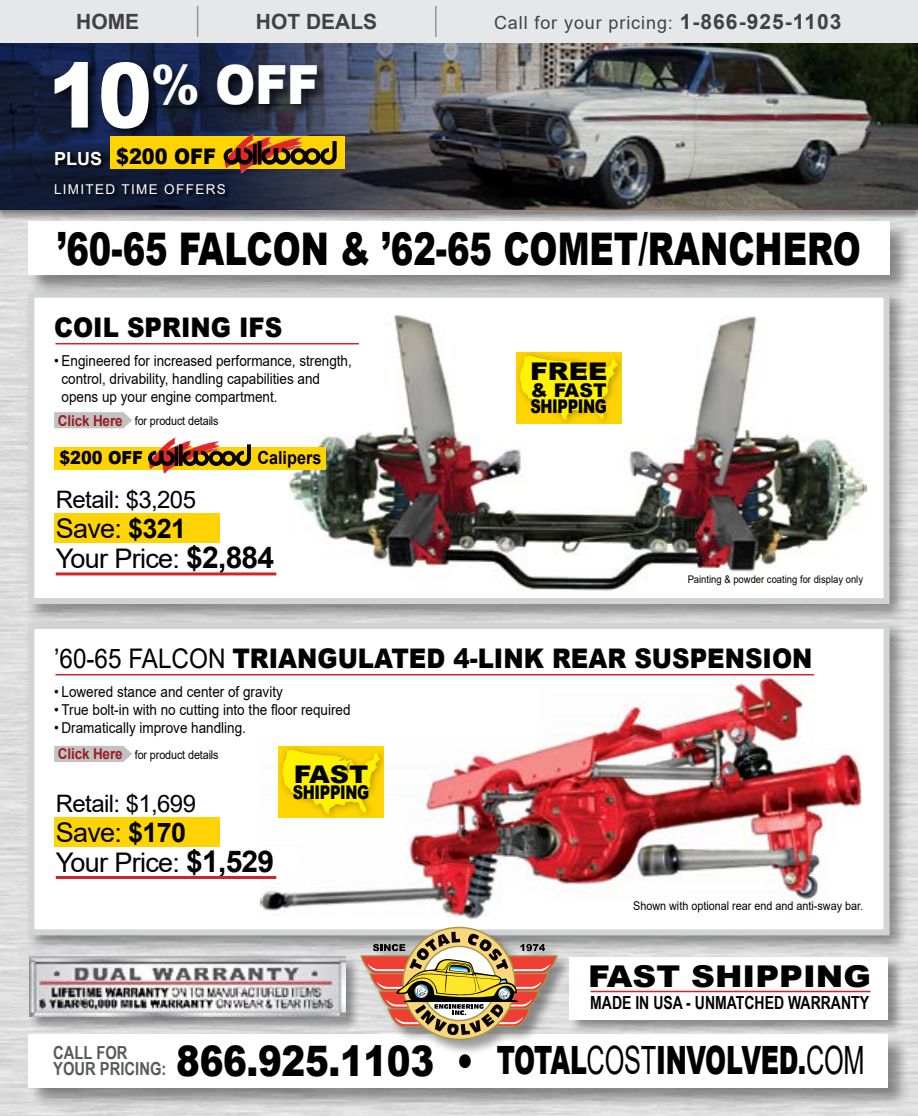
<style>
.page{position:relative;width:918px;height:1116px;background:#fff}
.page>*{position:absolute;margin:0;border:0;box-sizing:border-box;transform-origin:0 0}
.t1{font:900 54px "Arial";color:#fff;scale:.9 1}
.t2{font:900 45px "Arial";color:#000;scale:.75 1}
.t3{font:900 39px "Arial";letter-spacing:-.01em;color:#000;scale:.65 1}
.t4{font:900 30px "Arial";color:#000;scale:1.1 1}
.t5{font:900 27px "Arial";color:#000;scale:.9 1}
.t6{font:27px/30px "Arial";letter-spacing:-.025em;color:#000}
.t7{font:900 24.3px "Arial";color:#000;scale:1.1 1}
.t8{font:24px "Arial";letter-spacing:-.025em;color:#000}
.t9{font:900 21.45px "Arial";color:#000;scale:.9 1}
.t10{font:700 21px "Arial";color:#414042}
.t11{font:900 18.9px/16.2px "Arial";letter-spacing:-.025em;color:#000}
.t12{font:900 18.9px "Arial";letter-spacing:-.025em;color:#000;scale:.77 1}
.t13{font:18px "Arial";letter-spacing:.05em;color:#414042}
.t14{font:700 18px "Arial Narrow";color:#000;scale:.95 1}
.t15{font:700 18px/16.5px "Arial Narrow";color:#58595b}
.t16{font:700 18px "Arial";color:#000;scale:.9 1}
.t17{font:900 18px "Arial";color:#000;scale:.9 1}
.t18{font:15px/18px "Arial";color:#000;scale:.9 1}
.t19{font:13.5px "Arial";letter-spacing:.1em;color:#fff}
.t20{font:12px "Arial";color:#000;scale:.9 1}
.t21{font:10.5px "Arial";color:#000;scale:.9 1}
.s1{font-weight:700;font-size:21px}
.s2{font-size:90px}
.s3{font-weight:700;font-size:18px;color:#fff}
.s4{font-weight:700;font-size:15px;color:#9c1d24}
.s5{font-weight:700}
.s6{font-weight:700;font-size:30px}
.s7{font-weight:400}
.s8{font-size:42px}
</style>
<div class="page">
<div style="left:0;top:44px;width:918px;height:177px;background:#000;opacity:.4"></div>
<img style="left:0;top:43px;width:918px;height:166px">
<div style="left:52px;top:59px;width:278px;height:82px;background:#000;opacity:.75"></div>
<div style="left:56px;top:184px;width:174px;height:14px;background:#000;opacity:.75"></div>
<div style="left:56px;top:152px;width:50px;height:17px;background:#000;opacity:.75"></div>
<div style="left:110px;top:136px;width:234px;height:33px;background:#ffd400"></div>
<svg style="left:224px;top:133px;width:112px;height:40px"></svg>
<div style="left:24px;top:618px;width:884px;height:335px;background:#000;opacity:.4"></div>
<div style="left:28px;top:622px;width:862px;height:313px;background:#fff;border:6px solid #d1d3d4"></div>
<div style="left:24px;top:287px;width:884px;height:335px;background:#000;opacity:.4"></div>
<div style="left:28px;top:291px;width:862px;height:313px;background:#fff;border:6px solid #d1d3d4"></div>
<div style="left:27px;top:220px;width:884px;height:77px;background:#000;opacity:.4"></div>
<div style="left:28px;top:221px;width:862px;height:54px;background:#fff"></div>
<img style="left:288px;top:315px;width:578px;height:276px">
<img style="left:260px;top:676px;width:602px;height:243px">
<hr style="left:56px;top:343px;width:303px;height:1px;background:#d2232a">
<hr style="left:56px;top:673px;width:758px;height:2px;background:#d2232a">
<div style="left:276px;top:743px;width:111px;height:78px;background:#000;opacity:.3"></div>
<svg style="left:282px;top:749px;width:98px;height:64px;background:#f9e100"></svg>
<svg style="left:54px;top:412px;width:78px;height:16px"></svg>
<svg style="left:54px;top:745px;width:78px;height:16px"></svg>
<div style="left:514px;top:350px;width:111px;height:78px;background:#000;opacity:.3"></div>
<svg style="left:520px;top:355px;width:98px;height:64px;background:#f9e100"></svg>
<div style="left:54px;top:513px;width:166px;height:30px;background:#ffd400"></div>
<div style="left:54px;top:543px;width:245px;height:29px;background:#fff"></div>
<hr style="left:56px;top:572px;width:220px;height:3px;background:#d2232a">
<div style="left:54px;top:816px;width:166px;height:30px;background:#ffd400"></div>
<div style="left:54px;top:847px;width:245px;height:28px;background:#fff"></div>
<hr style="left:56px;top:875px;width:220px;height:3px;background:#d2232a">
<div style="left:0;top:0;width:918px;height:43px;background:#e6e7e8"></div>
<hr style="left:197px;top:6px;width:1px;height:31px;background:#939598">
<hr style="left:435px;top:6px;width:2px;height:31px;background:#939598">
<div style="left:27px;top:1033px;width:882px;height:76px;background:#000;opacity:.4"></div>
<div style="left:28px;top:1034px;width:860px;height:53px;background:#fff"></div>
<div style="left:569px;top:956px;width:335px;height:78px;background:#000;opacity:.4"></div>
<div style="left:569px;top:956px;width:319px;height:62px;background:#fff"></div>
<hr style="left:591px;top:990px;width:279px;height:1px;background:#d2232a">
<div style="left:360px;top:926px;width:213px;height:129px;background:#000;opacity:.4"></div>
<svg style="left:361px;top:931px;width:196px;height:104px;background:#b99775"></svg>
<div style="left:29px;top:956px;width:331px;height:75px;background:#000;opacity:.4"></div>
<img style="left:29px;top:956px;width:317px;height:60px">
<div style="left:54px;top:447px;width:272px;height:22px;background:#ffd400"></div>
<svg style="left:148px;top:437px;width:103px;height:36px"></svg>
<h3 class="t10" style="left:76px;top:7px;width:65px">HOME</h3>
<h3 class="t10" style="left:256px;top:7px;width:123px">HOT DEALS</h3>
<p class="t13" style="left:494px;top:11px;width:349px">Call for your pricing: <span class="s1">1-866-925-1103</span></p>
<h1 class="t1" style="left:48px;top:46px;width:303px"><span class="s2">10</span>% OFF</h1>
<h3 class="t9" style="left:54px;top:141px;width:181px"><span class="s3">PLUS</span> $200 OFF</h3>
<p class="t19" style="left:54px;top:179px;width:173px">LIMITED TIME OFFERS</p>
<h2 class="t2" style="left:57px;top:216px;width:1073px">’60-65 FALCON &amp; ’62-65 COMET/RANCHERO</h2>
<h3 class="t5" style="left:54px;top:307px;width:255px">COIL SPRING IFS</h3>
<p class="t18" style="left:62px;top:351px;width:324px;text-indent:-8px">• Engineered for increased performance, strength, control, drivability, handling capabilities and opens up your engine compartment.</p>
<p class="t20" style="left:58px;top:412px;width:180px"><span class="s4">Click Here</span> for product details</p>
<p class="t17" style="left:59px;top:444px;width:95px">$200 OFF</p>
<p class="t16" style="left:257px;top:445px;width:73px">Calipers</p>
<h3 class="t8" style="left:56px;top:483px;width:142px">Retail: $3,205</h3>
<h3 class="t6" style="left:56px;top:513px;width:220px">Save: <span class="s5">$321<br></span>Your Price: <span class="s6">$2,884</span></h3>
<h3 class="t7" style="left:530px;top:354px;width:72px">FREE</h3>
<p class="t11" style="left:530px;top:381px;width:78px">&amp; FAST<br>SHIPPING</p>
<p class="t21" style="left:688px;top:572px;width:196px">Painting &amp; powder coating for display only</p>
<h3 class="t5" style="left:54px;top:638px;width:844px"><span class="s7">’60-65 FALCON</span> TRIANGULATED 4-LINK REAR SUSPENSION</h3>
<p class="t18" style="left:54px;top:682px;width:256px">• Lowered stance and center of gravity</p>
<p class="t18" style="left:54px;top:700px;width:331px">• True bolt-in with no cutting into the floor required</p>
<p class="t18" style="left:54px;top:718px;width:215px">• Dramatically improve handling.</p>
<p class="t20" style="left:58px;top:746px;width:180px"><span class="s4">Click Here</span> for product details</p>
<h3 class="t8" style="left:56px;top:786px;width:142px">Retail: $1,699</h3>
<h3 class="t6" style="left:56px;top:816px;width:220px">Save: <span class="s5">$170<br></span>Your Price: <span class="s6">$1,529</span></h3>
<h3 class="t7" style="left:294px;top:756px;width:69px">FAST</h3>
<p class="t12" style="left:293px;top:778px;width:101px">SHIPPING</p>
<p class="t20" style="left:633px;top:897px;width:257px">Shown with optional rear end and anti-sway bar.</p>
<h3 class="t4" style="left:588px;top:954px;width:259px">FAST SHIPPING</h3>
<p class="t14" style="left:590px;top:988px;width:295px">MADE IN USA - UNMATCHED WARRANTY</p>
<p class="t15" style="left:53px;top:1043px;width:115px">CALL FOR<br>YOUR PRICING:</p>
<h3 class="t3" style="left:176px;top:1031px;width:1061px"><span class="s8">866.925.1103 •</span> TOTAL<span class="s7">COST</span>INVOLVED.<span class="s7">COM</span></h3>
</div>
